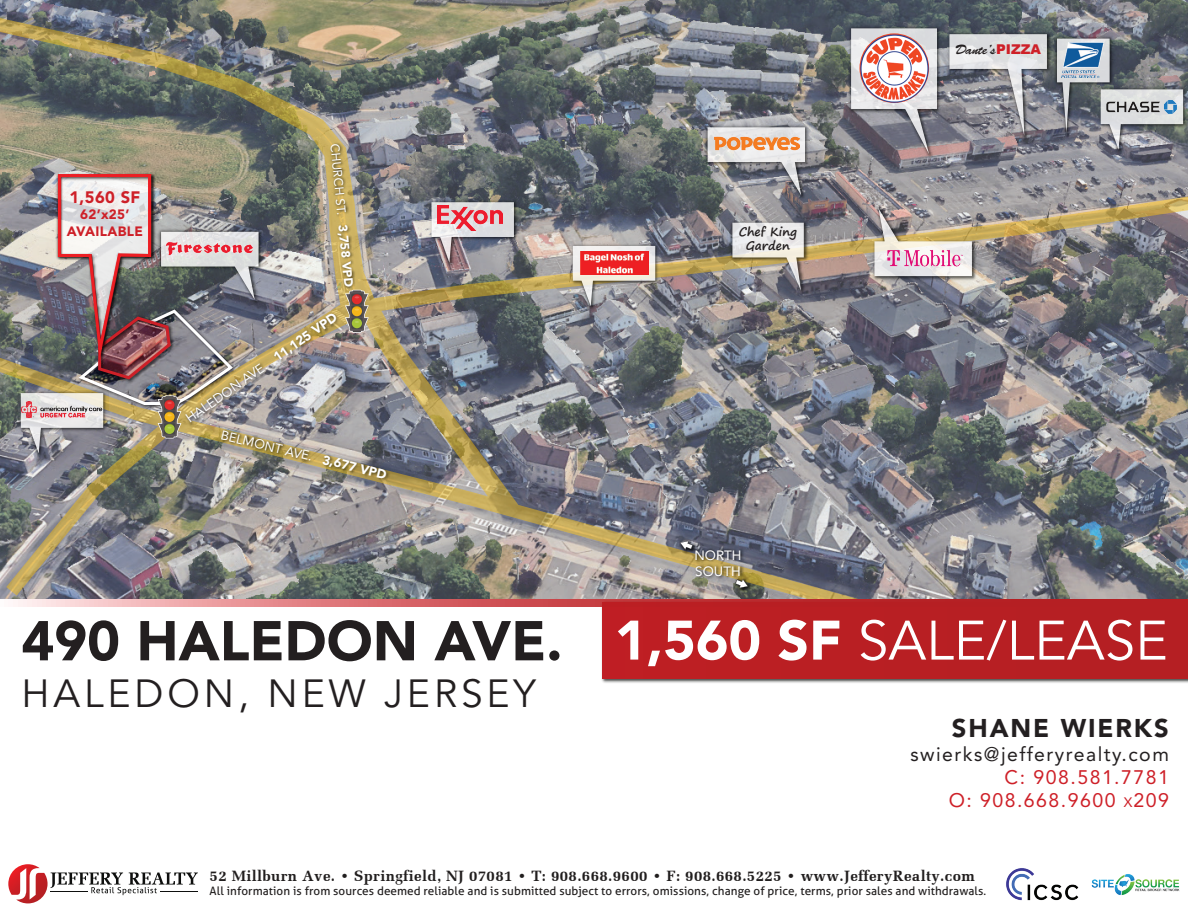
<style>
.page{position:relative;width:1188px;height:918px;background:#fff}
.page>*{position:absolute;margin:0;border:0;box-sizing:border-box;transform-origin:0 0}
.t1{font:900 55.5px "Avenir LT Std";color:#231f20}
.t2{font:55.05px "Avenir LT Std";color:#fff}
.t3{font:39px "Avenir LT Std";letter-spacing:.1em;color:#231f20}
.t4{font:900 25.5px "Avenir LT Std";letter-spacing:.075em;color:#231f20}
.t5{font:19.5px/23.4px "Avenir LT Std";letter-spacing:.075em;color:#ce2028;text-align:right}
.t6{font:19.5px "Avenir LT Std";letter-spacing:.075em;color:#231f20}
.t7{font:900 16.5px "Avenir LT Std";color:#ce2028}
.t8{font:700 15px "Melior";letter-spacing:.025em;color:#211e1e}
.t9{font:900 13.5px/16.2px "Avenir LT Std";letter-spacing:.025em;color:#ce2028;text-align:center}
.t10{font:13.5px "Brush Script Std";color:#231f20}
.t11{font:13.35px/16px "Avenir LT Std";color:#fff}
.t12{font:13.2px "Avenir LT Std";color:#fff}
.t13{font:12.9px "Avenir LT Std";color:#fff}
.t14{font:12.45px "Avenir LT Std";color:#fff}
.t15{font:700 12px/14.4px "Segoe Print";color:#231f20;text-align:center}
.t16{font:11.7px "Aller";letter-spacing:.005em;color:#211e1e}
.s1{font-weight:900}
.s2{font-family:"Arial";font-weight:900;color:#ce2028}
.s3{font-size:13.65px}
</style>
<div class="page">
<img style="left:0;top:0;width:1188px;height:15px">
<img style="left:0;top:15px;width:1188px;height:584px">
<img style="left:599px;top:606px;width:589px;height:77px">
<div style="left:603px;top:603px;width:585px;height:75px;background:#b81f23"></div>
<svg style="left:18px;top:599px;width:1170px;height:7px"></svg>
<img style="left:677px;top:537px;width:22px;height:18px">
<svg style="left:680px;top:541px;width:13px;height:9px"></svg>
<img style="left:751px;top:576px;width:4px;height:18px">
<img style="left:689px;top:546px;width:62px;height:51px">
<img style="left:729px;top:220px;width:81px;height:77px">
<svg style="left:732px;top:223px;width:72px;height:68px;background:#c0bdb7"></svg>
<img style="left:947px;top:31px;width:107px;height:111px">
<svg style="left:949px;top:34px;width:98px;height:102px;background:#a8a9ae"></svg>
<img style="left:704px;top:124px;width:107px;height:77px">
<svg style="left:708px;top:127px;width:97px;height:68px;background:#a9aaad"></svg>
<img style="left:259px;top:229px;width:5px;height:76px">
<img style="left:872px;top:205px;width:107px;height:78px">
<svg style="left:874px;top:208px;width:98px;height:68px;background:#c5bdaf"></svg>
<img style="left:1097px;top:87px;width:91px;height:69px">
<img style="left:569px;top:243px;width:92px;height:69px">
<svg style="left:573px;top:246px;width:82px;height:60px;background:#b9b7b4"></svg>
<img style="left:428px;top:200px;width:92px;height:69px">
<svg style="left:432px;top:202px;width:82px;height:61px;background:#a8a4ab"></svg>
<img style="left:17px;top:390px;width:92px;height:69px">
<img style="left:1054px;top:36px;width:61px;height:103px">
<svg style="left:1057px;top:39px;width:126px;height:111px;background:#888b90"></svg>
<img style="left:259px;top:307px;width:87px;height:119px">
<img style="left:217px;top:426px;width:177px;height:63px">
<img style="left:325px;top:141px;width:36px;height:153px">
<img style="left:714px;top:134px;width:85px;height:18px">
<img style="left:848px;top:25px;width:95px;height:135px">
<svg style="left:851px;top:28px;width:86px;height:126px;background:#a7a6ac"></svg>
<img style="left:859px;top:33px;width:70px;height:70px;border-radius:35px">
<img style="left:887px;top:248px;width:77px;height:19px">
<img style="left:1062px;top:42px;width:42px;height:36px">
<img style="left:1106px;top:98px;width:71px;height:17px">
<img style="left:1097px;top:874px;width:83px;height:21px">
<svg style="left:8px;top:864px;width:190px;height:39px"></svg>
<hr style="left:50px;top:891px;width:38px;height:1px;background:#0e0f0e">
<hr style="left:161px;top:891px;width:37px;height:1px;background:#0e0f0e">
<img style="left:1006px;top:868px;width:91px;height:33px">
<svg style="left:345px;top:290px;width:24px;height:43px"></svg>
<img style="left:21px;top:173px;width:238px;height:280px">
<img style="left:165px;top:240px;width:90px;height:16px">
<img style="left:21px;top:402px;width:82px;height:16px">
<img style="left:437px;top:206px;width:65px;height:25px">
<img style="left:580px;top:251px;width:69px;height:24px">
<h3 class="t7" style="left:69px;top:188px;width:72px">1,560 SF</h3>
<p class="t9" style="left:67px;top:207px;width:78px">62’x25’<br>AVAILABLE</p>
<p class="t14" style="left:342px;top:143px;width:146px;rotate:84deg">CHURCH ST. <span class="s1">3,758 VPD</span></p>
<p class="t12" style="left:183px;top:413px;width:182px;rotate:-35deg">HALEDON AVE. <span class="s1">11,125 VPD</span></p>
<p class="t13" style="left:223px;top:427px;width:171px;rotate:14deg">BELMONT AVE. <span class="s1">3,677 VPD</span></p>
<h1 class="t1" style="left:21px;top:607px;width:543px">490 HALEDON AVE.</h1>
<h3 class="t3" style="left:21px;top:671px;width:516px">HALEDON, NEW JERSEY</h3>
<p class="t15" style="left:739px;top:224px;width:60px">Chef King<br>Garden</p>
<p class="t11" style="left:695px;top:547px;width:48px">NORTH<br>SOUTH</p>
<p class="t10" style="left:955px;top:42px;width:88px">Dante’s<span class="s2">PIZZA</span></p>
<h2 class="t2" style="left:614px;top:609px;width:555px"><span class="s1">1,560 SF</span> SALE/LEASE</h2>
<h3 class="t4" style="left:952px;top:713px;width:219px">SHANE WIERKS</h3>
<h3 class="t6" style="left:911px;top:742px;width:260px">swierks@jefferyrealty.com</h3>
<h3 class="t5" style="left:949px;top:766px;width:222px">C: 908.581.7781<br>O: 908.668.9600 <span class="s3">X</span>209</h3>
<p class="t8" style="left:210px;top:867px;width:767px">52 Millburn Ave. • Springfield, NJ 07081 • T: 908.668.9600 • F: 908.668.5225 • www.JefferyRealty.com</p>
<p class="t16" style="left:210px;top:884px;width:778px">All information is from sources deemed reliable and is submitted subject to errors, omissions, change of price, terms, prior sales and withdrawals.</p>
</div>
